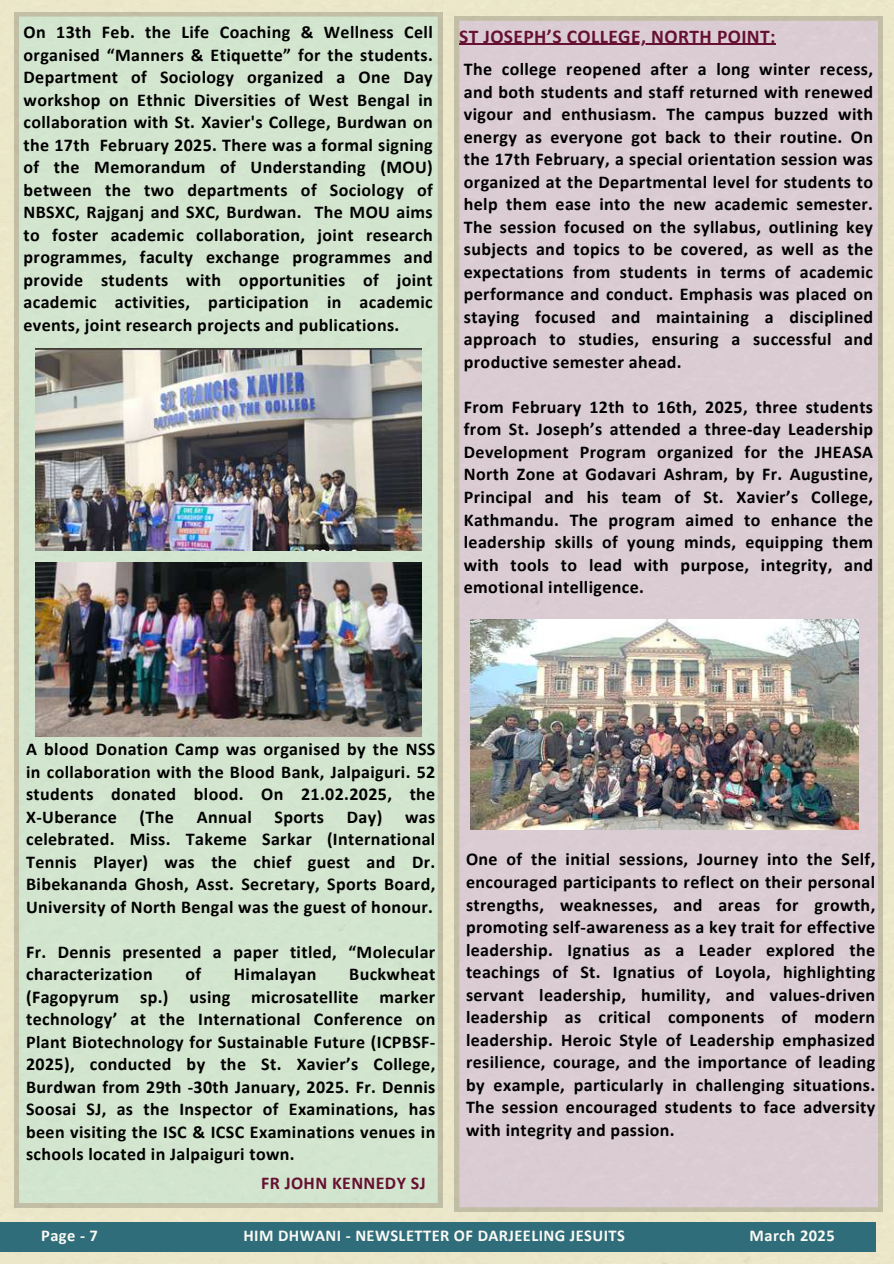
<style>
.page{position:relative;width:894px;height:1264px;background:#fff}
.page>*{position:absolute;margin:0;border:0;box-sizing:border-box;transform-origin:0 0}
.t1{font:700 19.5px "Calibri";letter-spacing:.02em;color:#661132}
.t2{font:700 18px/22.5px "Calibri";letter-spacing:.02em;color:#000;text-align:justify}
.t3{font:700 18px "Calibri";letter-spacing:.02em;color:#661132}
.t4{font:700 16.5px "Calibri";letter-spacing:.025em;color:#faf9f4}
</style>
<div class="page">
<div style="left:0;top:0;width:893px;height:1263px;background:#ede7ca"></div>
<div style="left:0;top:1222px;width:875px;height:30px;background:#306d7a"></div>
<div style="left:15px;top:12px;width:427px;height:1195px;background:#d3e5ce"></div>
<div style="left:454px;top:16px;width:428px;height:1195px;background:#dbccd3"></div>
<img style="left:35px;top:349px;width:386px;height:201px">
<img style="left:35px;top:562px;width:386px;height:174px">
<img style="left:470px;top:619px;width:388px;height:210px">
<hr style="left:459px;top:44px;width:316px;height:1px;background:#661132">
<p class="t2" style="left:24px;top:22px;width:410px">On 13th Feb. the Life Coaching &amp; Wellness Cell organised “Manners &amp; Etiquette” for the students.<br>Department of Sociology organized a One Day workshop on Ethnic Diversities of West Bengal in collaboration with St. Xavier's College, Burdwan on the 17th February 2025. There was a formal signing of the Memorandum of Understanding (MOU) between the two departments of Sociology of NBSXC, Rajganj and SXC, Burdwan. The MOU aims to foster academic collaboration, joint research programmes, faculty exchange programmes and provide students with opportunities of joint academic activities, participation in academic events, joint research projects and publications.</p>
<p class="t1" style="left:459px;top:28px;width:318px">ST JOSEPH’S COLLEGE, NORTH POINT:</p>
<p class="t2" style="left:463px;top:60px;width:410px">The college reopened after a long winter recess, and both students and staff returned with renewed vigour and enthusiasm. The campus buzzed with energy as everyone got back to their routine. On the 17th February, a special orientation session was organized at the Departmental level for students to help them ease into the new academic semester.<br>The session focused on the syllabus, outlining key subjects and topics to be covered, as well as the expectations from students in terms of academic performance and conduct. Emphasis was placed on staying focused and maintaining a disciplined approach to studies, ensuring a successful and productive semester ahead.</p>
<p class="t2" style="left:463px;top:397px;width:410px">From February 12th to 16th, 2025, three students from St. Joseph’s attended a three-day Leadership Development Program organized for the JHEASA North Zone at Godavari Ashram, by Fr. Augustine, Principal and his team of St. Xavier’s College, Kathmandu. The program aimed to enhance the leadership skills of young minds, equipping them with tools to lead with purpose, integrity, and emotional intelligence.</p>
<p class="t2" style="left:26px;top:739px;width:410px">A blood Donation Camp was organised by the NSS in collaboration with the Blood Bank, Jalpaiguri. 52 students donated blood. On 21.02.2025, the X-Uberance</p>
<p class="t2" style="left:140px;top:806px;width:36px">(The</p>
<p class="t2" style="left:197px;top:806px;width:56px">Annual</p>
<p class="t2" style="left:274px;top:806px;width:51px">Sports</p>
<p class="t2" style="left:347px;top:806px;width:37px">Day)</p>
<p class="t2" style="left:26px;top:806px;width:410px;text-indent:379px">was celebrated. Miss. Takeme Sarkar (International Tennis Player) was the chief guest and Dr.<br>Bibekananda Ghosh, Asst. Secretary, Sports Board, University of North Bengal was the guest of honour.</p>
<p class="t2" style="left:26px;top:941px;width:410px">Fr. Dennis presented a paper titled, “Molecular characterization</p>
<p class="t2" style="left:185px;top:964px;width:17px">of</p>
<p class="t2" style="left:234px;top:964px;width:84px">Himalayan</p>
<p class="t2" style="left:26px;top:964px;width:410px;text-indent:323px">Buckwheat (Fagopyrum sp.) using microsatellite marker technology’ at the International Conference on Plant Biotechnology for Sustainable Future (ICPBSF-2025), conducted by the St. Xavier’s College, Burdwan from 29th -30th January, 2025. Fr. Dennis Soosai SJ, as the Inspector of Examinations, has been visiting the ISC &amp; ICSC Examinations venues in schools located in Jalpaiguri town.</p>
<p class="t3" style="left:261px;top:1175px;width:166px">FR JOHN KENNEDY SJ</p>
<p class="t2" style="left:466px;top:849px;width:410px">One of the initial sessions, Journey into the Self, encouraged participants to reflect on their personal strengths, weaknesses, and areas for growth, promoting self-awareness as a key trait for effective leadership. Ignatius as a Leader explored the teachings of St. Ignatius of Loyola, highlighting servant leadership, humility, and values-driven leadership as critical components of modern leadership. Heroic Style of Leadership emphasized resilience, courage, and the importance of leading by example, particularly in challenging situations.<br>The session encouraged students to face adversity with integrity and passion.</p>
<p class="t4" style="left:41px;top:1228px;width:58px">Page - 7</p>
<p class="t4" style="left:243px;top:1228px;width:383px">HIM DHWANI - NEWSLETTER OF DARJEELING JESUITS</p>
<p class="t4" style="left:749px;top:1228px;width:87px">March 2025</p>
</div>
